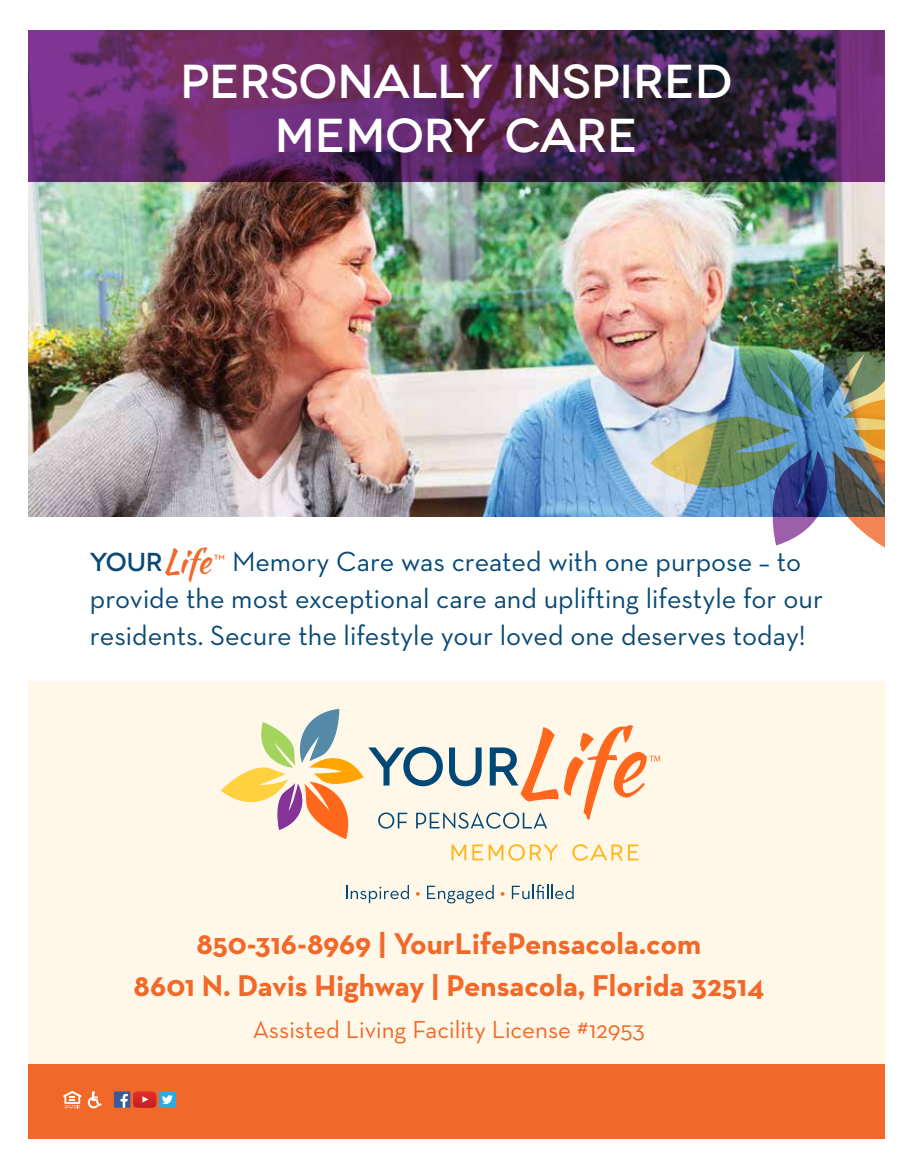
<style>
.page{position:relative;width:918px;height:1175px;background:#fff}
.page>*{position:absolute;margin:0;border:0;box-sizing:border-box;transform-origin:0 0}
.t1{font:500 47.55px/53.1px "Novecentowide";color:#fff;text-align:center}
.t2{font:700 30.6px/41.7px "Neutra Text";color:#f26829;text-align:center}
.t3{font:28.2px/36.8px "Neutra Text";color:#084975}
.t4{font:25.05px "Neutra Text";color:#f26829}
.s1{font-family:"Novecentowide";font-weight:500;font-size:25.95px}
.s2{font-family:"Kaushan Script";font-size:33.45px;color:#f26829}
</style>
<div class="page">
<div style="left:28px;top:681px;width:856px;height:406px;background:#fff8e9"></div>
<div style="left:28px;top:1064px;width:856px;height:74px;background:#f26829"></div>
<img style="left:28px;top:182px;width:856px;height:334px">
<img style="left:650px;top:298px;width:234px;height:249px">
<svg style="left:28px;top:31px;width:856px;height:151px;background:#57285a"></svg>
<svg style="left:63px;top:1091px;width:18px;height:17px"></svg>
<svg style="left:88px;top:1091px;width:14px;height:17px"></svg>
<div style="left:114px;top:1091px;width:16px;height:16px;background:#3d5a98"></div>
<div style="left:159px;top:1091px;width:17px;height:16px;background:#2caae1"></div>
<svg style="left:121px;top:1091px;width:52px;height:16px"></svg>
<svg style="left:346px;top:885px;width:63px;height:18px"></svg>
<svg style="left:416px;top:892px;width:4px;height:3px"></svg>
<svg style="left:427px;top:885px;width:67px;height:18px"></svg>
<svg style="left:512px;top:884px;width:62px;height:15px"></svg>
<svg style="left:221px;top:709px;width:439px;height:151px"></svg>
<h1 class="t1" style="left:180px;top:56px;width:553px">PERSONALLY INSPIRED<br>MEMORY CARE</h1>
<p class="t3" style="left:90px;top:543px;width:735px"><span class="s1">YOUR</span><span class="s2">Life</span> <sup>™</sup> Memory Care was created with one purpose – to provide the most exceptional care and uplifting lifestyle for our residents. Secure the lifestyle your loved one deserves today!</p>
<p class="t2" style="left:134px;top:922px;width:632px">850-316-8969 | YourLifePensacola.com<br>8601 N. Davis Highway | Pensacola, Florida 32514</p>
<p class="t4" style="left:253px;top:1014px;width:394px">Assisted Living Facility License #12953</p>
</div>
